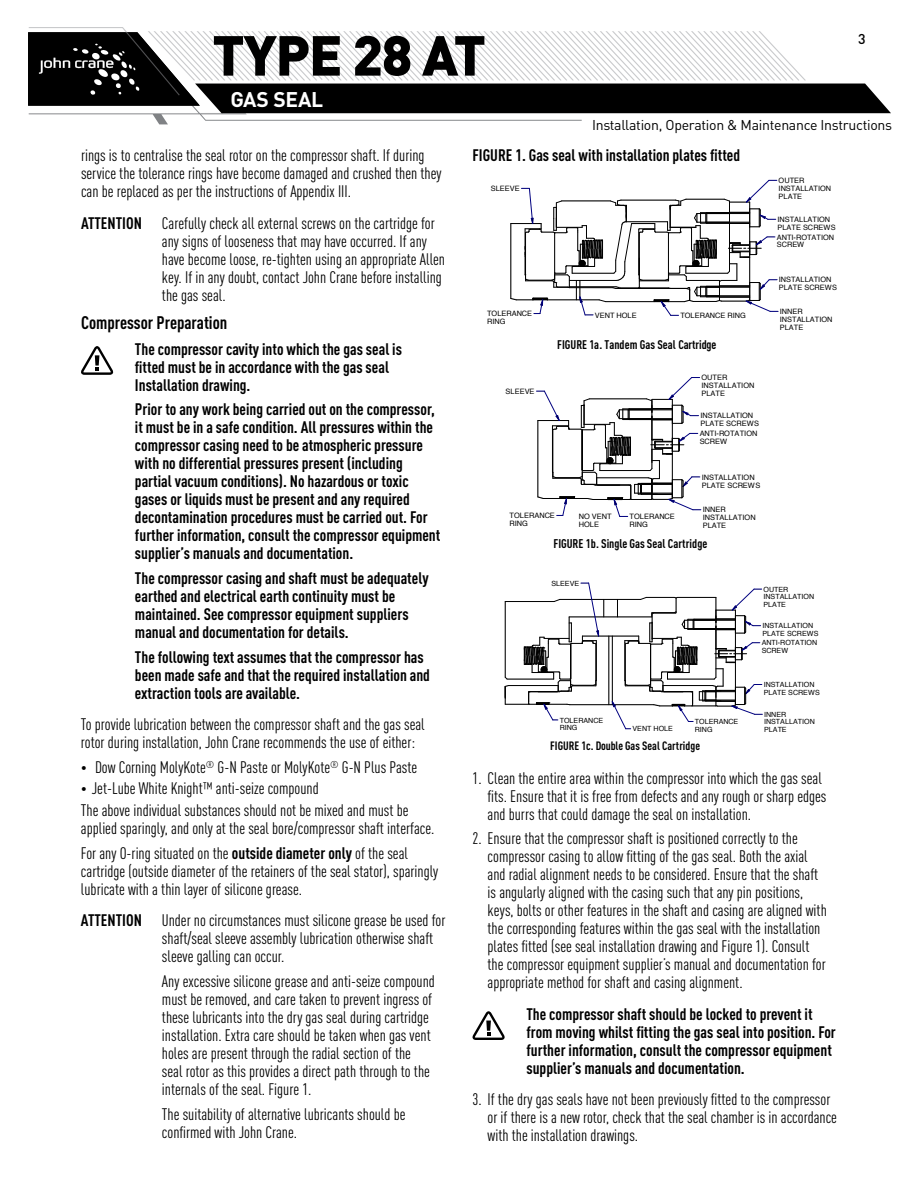
<style>
.page{position:relative;width:918px;height:1188px;background:#fff}
.page>*{position:absolute;margin:0;border:0;box-sizing:border-box;transform-origin:0 0}
.t1{font:900 55.5px "DIN";letter-spacing:-.025em;color:#000}
.t2{font:700 21px "DIN";letter-spacing:-.01em;color:#fff}
.t3{font:700 condensed 18px "DIN Pro";color:#000}
.t4{font:condensed 16.5px/18px "DIN Pro";color:#000}
.t5{font:700 condensed 16.5px/18px "DIN Pro";color:#000}
.t6{font:14.1px "DIN";letter-spacing:-.02em;color:#000}
.t7{font:500 14.1px "DIN";color:#000}
.t8{font:700 condensed 12.45px "DIN Pro";letter-spacing:-.005em;color:#000}
.t9{font:700 condensed 12px "DIN Pro";letter-spacing:-.005em;color:#000}
.t10{font:7.35px/7.9px "Helvetica";letter-spacing:.005em;color:#000}
.t11{font:7.05px/7.6px "Helvetica";letter-spacing:.005em;color:#000}
.s1{font-weight:700}
.s2{font-size:12px}
.s3{font-size:7.05px}
</style>
<div class="page">
<svg style="left:28px;top:27px;width:863px;height:97px"></svg>
<svg style="left:81px;top:346px;width:33px;height:29px"></svg>
<svg style="left:510px;top:180px;width:268px;height:136px"></svg>
<svg style="left:536px;top:377px;width:165px;height:140px"></svg>
<hr style="left:582px;top:636px;width:57px;height:1px;background:#000">
<hr style="left:570px;top:704px;width:84px;height:1px;background:#000">
<hr style="left:560px;top:599px;width:81px;height:1px;background:#000">
<hr style="left:569px;top:617px;width:83px;height:1px;background:#000">
<hr style="left:609px;top:636px;width:1px;height:69px;background:#000">
<svg style="left:505px;top:583px;width:100px;height:138px"></svg>
<svg style="left:612px;top:589px;width:150px;height:141px"></svg>
<svg style="left:472px;top:1011px;width:33px;height:29px"></svg>
<h1 class="t1" style="left:212px;top:18px;width:275px">TYPE 28 AT</h1>
<p class="t2" style="left:230px;top:85px;width:94px">GAS SEAL</p>
<p class="t7" style="left:858px;top:29px;width:9px">3</p>
<p class="t6" style="left:592px;top:117px;width:302px">Installation, Operation &amp; Maintenance Instructions</p>
<p class="t5" style="left:472px;top:146px;width:269px">FIGURE 1. Gas seal with installation plates fitted</p>
<p class="t10" style="left:491px;top:185px;width:30px">SLEEVE</p>
<p class="t4" style="left:81px;top:146px;width:362px">rings is to centralise the seal rotor on the compressor shaft. If during service the tolerance rings have become damaged and crushed then they can be replaced as per the instructions of Appendix III.</p>
<p class="t4" style="left:162px;top:214px;width:285px;text-indent:-81px"><span class="s1">ATTENTION</span> Carefully check all external screws on the cartridge for any signs of looseness that may have occurred. If any have become loose, re-tighten using an appropriate Allen key. If in any doubt, contact John Crane before installing the gas seal.</p>
<p class="t3" style="left:81px;top:312px;width:148px">Compressor Preparation</p>
<p class="t5" style="left:135px;top:340px;width:269px">The compressor cavity into which the gas seal is fitted must be in accordance with the gas seal<br>Installation drawing.</p>
<p class="t5" style="left:135px;top:400px;width:307px">Prior to any work being carried out on the compressor, it must be in a safe condition. All pressures within the compressor casing need to be atmospheric pressure with no differential pressures present (including partial vacuum conditions). No hazardous or toxic gases or liquids must be present and any required decontamination procedures must be carried out. For further information, consult the compressor equipment supplier’s manuals and documentation.</p>
<p class="t5" style="left:135px;top:569px;width:295px">The compressor casing and shaft must be adequately earthed and electrical earth continuity must be maintained. See compressor equipment suppliers manual and documentation for details.</p>
<p class="t5" style="left:135px;top:648px;width:297px">The following text assumes that the compressor has been made safe and that the required installation and extraction tools are available.</p>
<p class="t4" style="left:81px;top:715px;width:345px">To provide lubrication between the compressor shaft and the gas seal rotor during installation, John Crane recommends the use of either:</p>
<p class="t4" style="left:81px;top:758px;width:338px"><span class="s2">•</span> Dow Corning MolyKote<sup>®</sup> G-N Paste or MolyKote<sup>®</sup> G-N Plus Paste</p>
<p class="t4" style="left:81px;top:778px;width:329px;line-height:21.3px"><span class="s2">•</span> Jet-Lube White Knight™ anti-seize compound<br>The above individual substances should not be mixed and must be</p>
<p class="t4" style="left:81px;top:816px;width:355px;line-height:24.8px">applied sparingly, and only at the seal bore/compressor shaft interface.<br>For any O-ring situated on the <span class="s1">outside diameter only</span> of the seal</p>
<p class="t4" style="left:81px;top:862px;width:359px">cartridge (outside diameter of the retainers of the seal stator), sparingly lubricate with a thin layer of silicone grease.</p>
<p class="t4" style="left:162px;top:911px;width:285px;text-indent:-81px"><span class="s1">ATTENTION</span> Under no circumstances must silicone grease be used for shaft/seal sleeve assembly lubrication otherwise shaft sleeve galling can occur.</p>
<p class="t4" style="left:162px;top:972px;width:274px">Any excessive silicone grease and anti-seize compound must be removed, and care taken to prevent ingress of these lubricants into the dry gas seal during cartridge installation. Extra care should be taken when gas vent holes are present through the radial section of the seal rotor as this provides a direct path through to the internals of the seal. Figure 1.</p>
<p class="t4" style="left:162px;top:1105px;width:245px">The suitability of alternative lubricants should be confirmed with John Crane.</p>
<p class="t10" style="left:779px;top:177px;width:54px">OUTER<br>INSTALLATION<br>PLATE</p>
<p class="t10" style="left:778px;top:216px;width:60px">INSTALLATION<br>PLATE SCREWS</p>
<p class="t10" style="left:777px;top:233px;width:59px">ANTI-ROTATION<br>SCREW</p>
<p class="t10" style="left:779px;top:276px;width:60px">INSTALLATION<br>PLATE SCREWS</p>
<p class="t10" style="left:487px;top:310px;width:46px">TOLERANCE<br>RING</p>
<p class="t10" style="left:595px;top:311px;width:43px">VENT HOLE</p>
<p class="t10" style="left:680px;top:312px;width:67px">TOLERANCE RING</p>
<p class="t10" style="left:780px;top:308px;width:54px">INNER<br>INSTALLATION<br>PLATE</p>
<p class="t8" style="left:557px;top:337px;width:161px">FIGURE 1a. Tandem Gas Seal Cartridge</p>
<p class="t10" style="left:702px;top:374px;width:54px">OUTER<br>INSTALLATION<br>PLATE</p>
<p class="t10" style="left:700px;top:412px;width:60px">INSTALLATION<br>PLATE SCREWS</p>
<p class="t10" style="left:121px;top:381px;width:30px">SLEEVE</p>
<p class="t10" style="left:506px;top:387px;width:30px">SLEEVE</p>
<p class="t10" style="left:410px;top:412px;width:54px">INSTALLATION</p>
<p class="t10" style="left:409px;top:437px;width:29px">SCREW</p>
<p class="t10" style="left:700px;top:430px;width:59px">ANTI-ROTATION<br>SCREW</p>
<p class="t10" style="left:702px;top:473px;width:60px">INSTALLATION<br>PLATE SCREWS</p>
<p class="t10" style="left:703px;top:506px;width:54px">INNER<br>INSTALLATION<br>PLATE</p>
<p class="t10" style="left:226px;top:508px;width:44px">VENT HOLE</p>
<p class="t10" style="left:312px;top:509px;width:67px">TOLERANCE RING</p>
<p class="t10" style="left:510px;top:512px;width:47px">TOLERANCE<br>RING</p>
<p class="t10" style="left:630px;top:513px;width:47px;text-indent:-44px"><span class="s3">VENT HOLE</span> TOLERANCE<br>RING</p>
<p class="t10" style="left:579px;top:513px;width:34px">NO VENT<br>HOLE</p>
<p class="t11" style="left:669px;top:514px;width:65px">TOLERANCE RING</p>
<p class="t10" style="left:412px;top:520px;width:25px">PLATE</p>
<p class="t10" style="left:568px;top:521px;width:46px">TOLERANCE</p>
<p class="t8" style="left:188px;top:534px;width:162px">FIGURE 1a. Tandem Gas Seal Cartridge</p>
<p class="t8" style="left:554px;top:536px;width:155px">FIGURE 1b. Single Gas Seal Cartridge</p>
<p class="t9" style="left:550px;top:538px;width:155px">FIGURE 1a. Tandem Gas Seal Cartridge</p>
<p class="t8" style="left:558px;top:543px;width:157px">FIGURE 1c. Double Gas Seal Cartridge</p>
<p class="t10" style="left:190px;top:577px;width:30px">SLEEVE</p>
<p class="t11" style="left:551px;top:580px;width:29px">SLEEVE</p>
<p class="t11" style="left:764px;top:586px;width:52px">OUTER<br>INSTALLATION<br>PLATE</p>
<p class="t11" style="left:762px;top:622px;width:58px">INSTALLATION<br>PLATE SCREWS</p>
<p class="t11" style="left:762px;top:639px;width:57px">ANTI-ROTATION<br>SCREW</p>
<p class="t11" style="left:764px;top:681px;width:58px">INSTALLATION<br>PLATE SCREWS</p>
<p class="t11" style="left:764px;top:711px;width:52px">INNER<br>INSTALLATION<br>PLATE</p>
<p class="t11" style="left:560px;top:717px;width:45px">TOLERANCE<br>RING</p>
<p class="t11" style="left:695px;top:718px;width:45px">TOLERANCE</p>
<p class="t10" style="left:199px;top:719px;width:47px">TOLERANCE<br>RING</p>
<p class="t10" style="left:340px;top:721px;width:47px">TOLERANCE</p>
<p class="t11" style="left:633px;top:725px;width:42px">VENT HOLE</p>
<p class="t11" style="left:695px;top:726px;width:19px">RING</p>
<p class="t10" style="left:275px;top:729px;width:44px">VENT HOLE</p>
<p class="t10" style="left:340px;top:729px;width:20px">RING</p>
<p class="t9" style="left:550px;top:738px;width:151px">FIGURE 1c. Double Gas Seal Cartridge</p>
<p class="t4" style="left:488px;top:769px;width:340px;text-indent:-15px">1. Clean the entire area within the compressor into which the gas seal fits. Ensure that it is free from defects and any rough or sharp edges and burrs that could damage the seal on installation.</p>
<p class="t4" style="left:488px;top:829px;width:341px;text-indent:-15px">2. Ensure that the compressor shaft is positioned correctly to the compressor casing to allow fitting of the gas seal. Both the axial and radial alignment needs to be considered. Ensure that the shaft is angularly aligned with the casing such that any pin positions, keys, bolts or other features in the shaft and casing are aligned with the corresponding features within the gas seal with the installation plates fitted (see seal installation drawing and Figure 1). Consult the compressor equipment supplier’s manual and documentation for appropriate method for shaft and casing alignment.</p>
<p class="t5" style="left:526px;top:1005px;width:311px">The compressor shaft should be locked to prevent it from moving whilst fitting the gas seal into position. For further information, consult the compressor equipment supplier’s manuals and documentation.</p>
<p class="t4" style="left:488px;top:1090px;width:351px;text-indent:-15px">3. If the dry gas seals have not been previously fitted to the compressor or if there is a new rotor, check that the seal chamber is in accordance with the installation drawings.</p>
<p class="t8" style="left:189px;top:742px;width:158px">FIGURE 1c. Double Gas Seal Cartridge</p>
</div>
